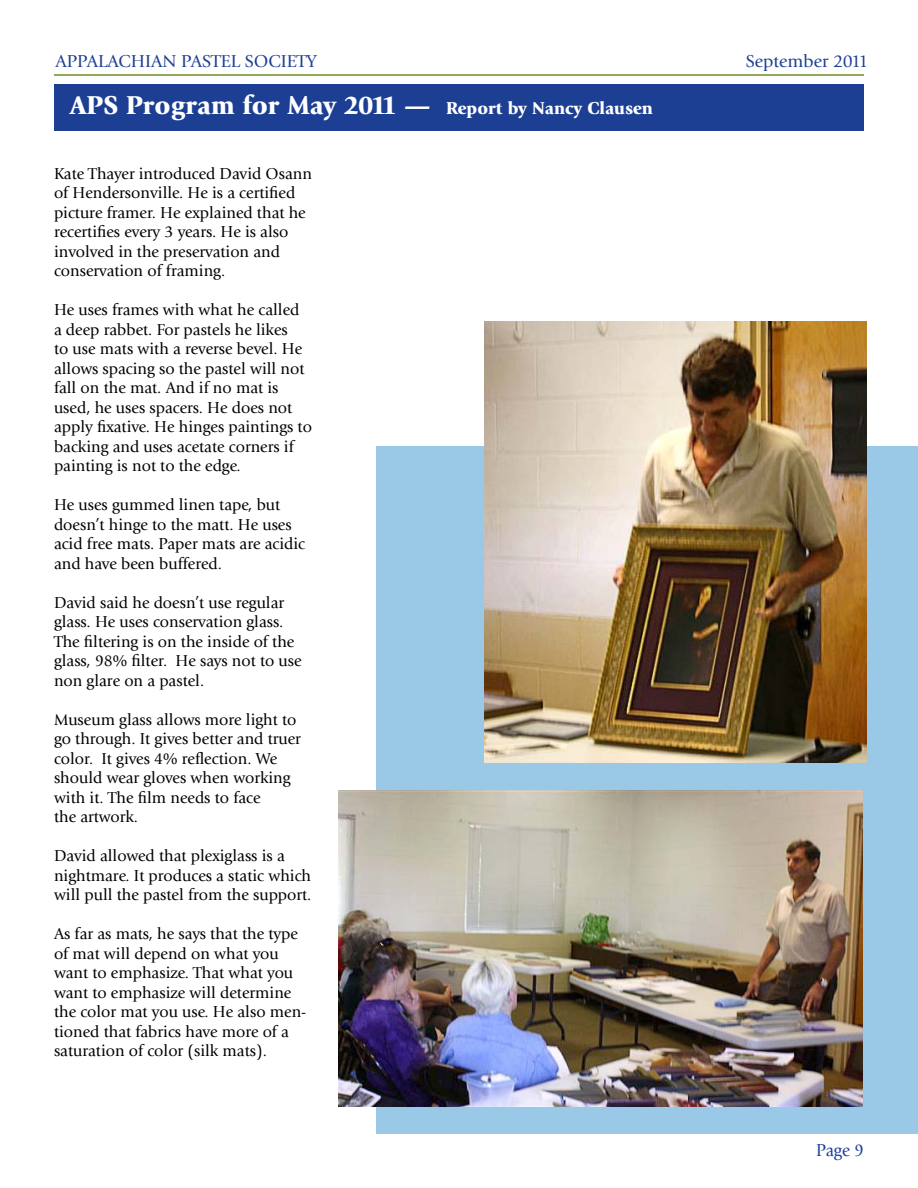
<style>
.page{position:relative;width:918px;height:1188px;background:#fff}
.page>*{position:absolute;margin:0;border:0;box-sizing:border-box;transform-origin:0 0}
.t1{font:900 27px "Giovanni";color:#fff}
.t2{font:18px "Giovanni";color:#1c3f94}
.t3{font:18px "Giovanni";color:#1c3f94;scale:.95 1}
.t4{font:16.5px/19.5px "Giovanni";color:#000}
.s1{font-size:18px}
</style>
<div class="page">
<div style="left:377px;top:446px;width:541px;height:688px;background:#99c9e6"></div>
<hr style="left:54px;top:74px;width:810px;height:2px;background:#6d8d24">
<div style="left:54px;top:84px;width:810px;height:47px;background:#1c3f94"></div>
<img style="left:338px;top:791px;width:524px;height:316px">
<img style="left:485px;top:322px;width:381px;height:440px">
<p class="t2" style="left:56px;top:51px;width:263px">APPALACHIAN PASTEL SOCIETY</p>
<p class="t2" style="left:746px;top:51px;width:124px">September 2011</p>
<h1 class="t1" style="left:70px;top:89px;width:585px">APS Program for May 2011 — <span class="s1">Report by Nancy Clausen</span></h1>
<p class="t4" style="left:54px;top:164px;width:259px">Kate Thayer introduced David Osann of Hendersonville. He is a certified picture framer. He explained that he recertifies every 3 years. He is also involved in the preservation and conservation of framing.</p>
<p class="t4" style="left:54px;top:300px;width:259px">He uses frames with what he called<br>a deep rabbet. For pastels he likes<br>to use mats with a reverse bevel. He allows spacing so the pastel will not fall on the mat. And if no mat is used, he uses spacers. He does not apply fixative. He hinges paintings to backing and uses acetate corners if painting is not to the edge.</p>
<p class="t4" style="left:54px;top:495px;width:253px">He uses gummed linen tape, but doesn’t hinge to the matt. He uses acid free mats. Paper mats are acidic and have been buffered.</p>
<p class="t4" style="left:54px;top:593px;width:249px">David said he doesn’t use regular glass. He uses conservation glass.<br>The filtering is on the inside of the glass, 98% filter. He says not to use non glare on a pastel.</p>
<p class="t4" style="left:54px;top:710px;width:249px">Museum glass allows more light to go through. It gives better and truer color. It gives 4% reflection. We should wear gloves when working with it. The film needs to face<br>the artwork.</p>
<p class="t4" style="left:54px;top:846px;width:259px">David allowed that plexiglass is a nightmare. It produces a static which will pull the pastel from the support.</p>
<p class="t4" style="left:54px;top:924px;width:254px">As far as mats, he says that the type of mat will depend on what you want to emphasize. That what you want to emphasize will determine the color mat you use. He also men&shy;tioned that fabrics have more of a saturation of color (silk mats).</p>
<p class="t3" style="left:816px;top:1140px;width:52px">Page 9</p>
</div>
